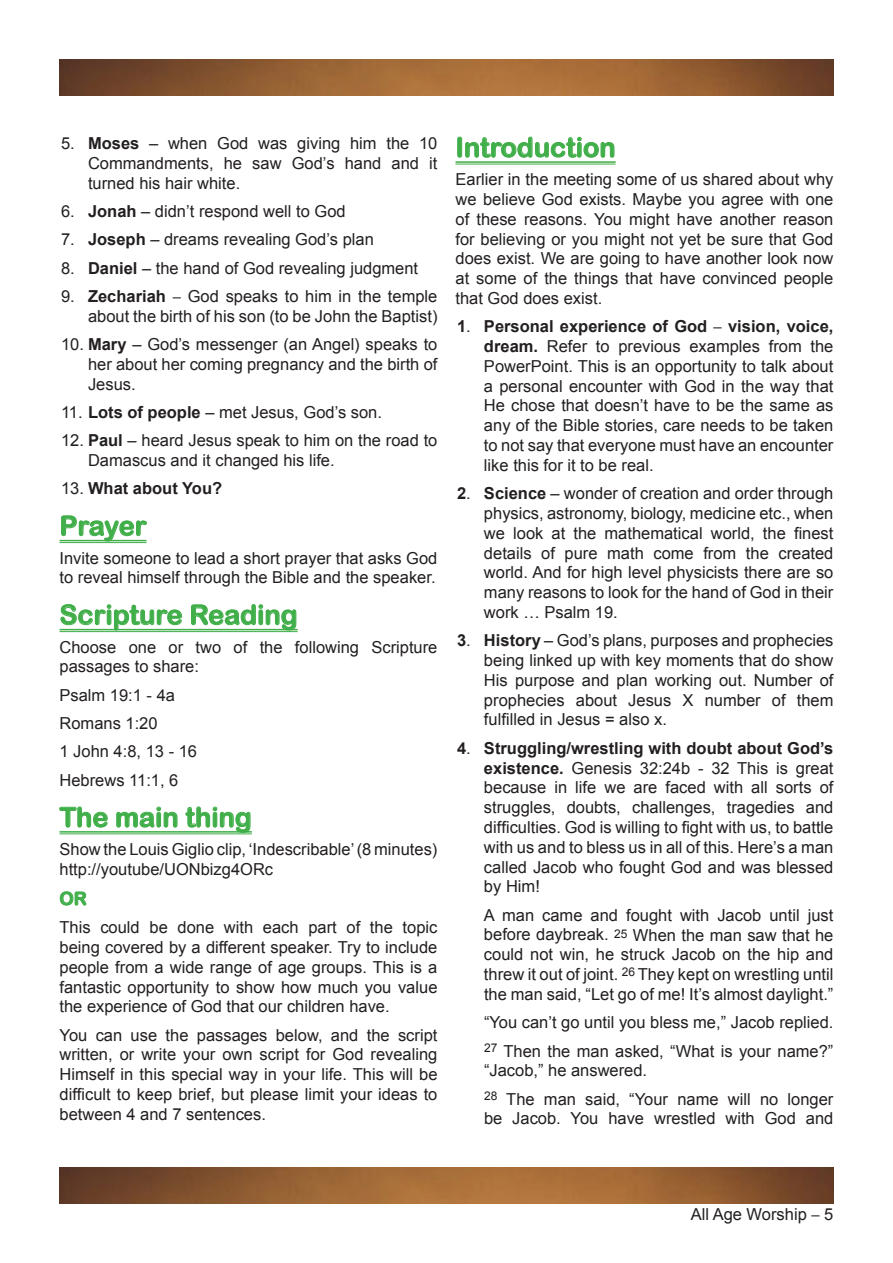
<style>
.page{position:relative;width:893px;height:1263px;background:#fff}
.page>*{position:absolute;margin:0;border:0;box-sizing:border-box;transform-origin:0 0}
.t1{font:27px "Arial Rounded MT Bold";color:#40ae49}
.t2{font:18px "Arial Rounded MT Bold";color:#40ae49}
.t3{font:16.5px/19.8px "Arial";color:#231f20;text-align:justify}
.t4{font:700 16.5px "Arial";color:#231f20}
.s1{font-weight:700}
.s2{font-family:"Oranda BT"}
.s3{font-weight:400}
</style>
<div class="page">
<img style="left:60px;top:60px;width:773px;height:36px">
<img style="left:60px;top:1167px;width:773px;height:36px">
<hr style="left:455px;top:161px;width:161px;height:2px;background:#40ae49">
<hr style="left:455px;top:164px;width:161px;height:1px;background:#40ae49">
<svg style="left:457px;top:136px;width:158px;height:22px"></svg>
<hr style="left:60px;top:540px;width:87px;height:1px;background:#40ae49">
<hr style="left:60px;top:542px;width:87px;height:1px;background:#40ae49">
<hr style="left:60px;top:629px;width:238px;height:1px;background:#40ae49">
<hr style="left:60px;top:631px;width:238px;height:1px;background:#40ae49">
<hr style="left:60px;top:831px;width:192px;height:2px;background:#40ae49">
<hr style="left:60px;top:834px;width:192px;height:1px;background:#40ae49">
<svg style="left:61px;top:515px;width:86px;height:27px"></svg>
<svg style="left:60px;top:604px;width:122px;height:27px"></svg>
<svg style="left:191px;top:604px;width:106px;height:27px"></svg>
<svg style="left:59px;top:806px;width:49px;height:22px"></svg>
<svg style="left:116px;top:806px;width:62px;height:22px"></svg>
<svg style="left:185px;top:806px;width:66px;height:27px"></svg>
<svg style="left:60px;top:891px;width:27px;height:15px"></svg>
<p class="t3" style="left:88px;top:134px;width:351px;text-indent:-27px">5. <span class="s1">Moses</span> – when God was giving him the 10<br>Commandments, he saw God’s hand and it turned his hair white.</p>
<p class="t3" style="left:61px;top:202px;width:286px">6. <span class="s1">Jonah</span> – didn’t respond well to God</p>
<p class="t3" style="left:61px;top:230px;width:314px">7. <span class="s1">Joseph</span> – dreams revealing God’s plan</p>
<p class="t3" style="left:61px;top:258px;width:359px">8. <span class="s1">Daniel</span> – the hand of God revealing judgment</p>
<p class="t3" style="left:61px;top:286px;width:378px;text-align:right">9. <span class="s1">Zechariah</span> <span class="s2">–</span> God speaks to him in the temple about the birth of his son (to be John the Baptist)</p>
<p class="t3" style="left:88px;top:335px;width:351px;text-indent:-27px">10. <span class="s1">Mary</span> – God’s messenger (an Angel) speaks to her about her coming pregnancy and the birth of Jesus.</p>
<p class="t3" style="left:61px;top:402px;width:323px">11. <span class="s1">Lots of people</span> – met Jesus, God’s son.</p>
<p class="t3" style="left:88px;top:431px;width:351px;text-indent:-27px">12. <span class="s1">Paul</span> – heard Jesus speak to him on the road to<br>Damascus and it changed his life.</p>
<p class="t4" style="left:61px;top:478px;width:163px"><span class="s3">13.</span> What about You?</p>
<h1 class="t1" style="left:60px;top:510px;width:89px">Prayer</h1>
<p class="t3" style="left:60px;top:548px;width:379px">Invite someone to lead a short prayer that asks God to reveal himself through the Bible and the speaker.</p>
<h1 class="t1" style="left:60px;top:599px;width:240px">Scripture Reading</h1>
<p class="t3" style="left:60px;top:637px;width:379px">Choose one or two of the following Scripture passages to share:</p>
<p class="t3" style="left:60px;top:681px;width:139px;line-height:28.3px;text-align:left">Psalm 19:1 - 4a<br>Romans 1:20<br>1 John 4:8, 13 - 16<br>Hebrews 11:1, 6</p>
<h1 class="t1" style="left:60px;top:801px;width:194px">The main thing</h1>
<p class="t3" style="left:60px;top:839px;width:379px">Show the Louis Giglio clip, ‘Indescribable’ (8 minutes) http://youtube/UONbizg4ORc</p>
<p class="t2" style="left:60px;top:888px;width:29px">OR</p>
<p class="t3" style="left:60px;top:917px;width:379px">This could be done with each part of the topic being covered by a different speaker. Try to include people from a wide range of age groups. This is a fantastic opportunity to show how much you value the experience of God that our children have.</p>
<p class="t3" style="left:60px;top:1025px;width:379px">You can use the passages below, and the script written, or write your own script for God revealing Himself in this special way in your life. This will be difficult to keep brief, but please limit your ideas to between 4 and 7 sentences.</p>
<h1 class="t1" style="left:455px;top:131px;width:162px">Introduction</h1>
<p class="t3" style="left:455px;top:170px;width:379px">Earlier in the meeting some of us shared about why we believe God exists. Maybe you agree with one of these reasons. You might have another reason for believing or you might not yet be sure that God does exist. We are going to have another look now at some of the things that have convinced people that God does exist.</p>
<p class="t3" style="left:484px;top:317px;width:351px;text-indent:-27px"><span class="s1">1</span>. <span class="s1">Personal experience of God</span> <span class="s2">–</span> <span class="s1">vision, voice, dream.</span> Refer to previous examples from the PowerPoint. This is an opportunity to talk about a personal encounter with God in the way that He chose that doesn’t have to be the same as any of the Bible stories, care needs to be taken to not say that everyone must have an encounter like this for it to be real.</p>
<p class="t3" style="left:484px;top:484px;width:351px;text-indent:-27px"><span class="s1">2</span>. <span class="s1">Science</span> – wonder of creation and order through physics, astronomy, biology, medicine etc., when we look at the mathematical world, the finest details of pure math come from the created world. And for high level physicists there are so many reasons to look for the hand of God in their work … Psalm 19.</p>
<p class="t3" style="left:484px;top:631px;width:351px;text-indent:-27px"><span class="s1">3</span>. <span class="s1">History</span> – God’s plans, purposes and prophecies being linked up with key moments that do show His purpose and plan working out. Number of prophecies about Jesus X number of them fulfilled in Jesus = also x.</p>
<p class="t3" style="left:484px;top:738px;width:351px;text-indent:-27px"><span class="s1">4</span>. <span class="s1">Struggling/wrestling with doubt about God’s existence.</span> Genesis 32:24b - 32 This is great because in life we are faced with all sorts of struggles, doubts, challenges, tragedies and difficulties. God is willing to fight with us, to battle with us and to bless us in all of this. Here’s a man called Jacob who fought God and was blessed by Him!</p>
<p class="t3" style="left:484px;top:905px;width:351px">A man came and fought with Jacob until just before daybreak. <sup>25</sup> When the man saw that he could not win, he struck Jacob on the hip and threw it out of joint. <sup>26</sup> They kept on wrestling until the man said, “Let go of me! It’s almost daylight.”</p>
<p class="t3" style="left:484px;top:1008px;width:351px;line-height:28.3px">“You can’t go until you bless me,” Jacob replied.<br><sup>27</sup> Then the man asked, “What is your name?”</p>
<p class="t3" style="left:484px;top:1056px;width:351px;line-height:28.3px">“Jacob,” he answered.<br><sup>28</sup> The man said, “Your name will no longer</p>
<p class="t3" style="left:484px;top:1109px;width:351px">be Jacob. You have wrestled with God and</p>
<p class="t3" style="left:691px;top:1205px;width:144px">All Age Worship <span class="s2">–</span> 5</p>
</div>
